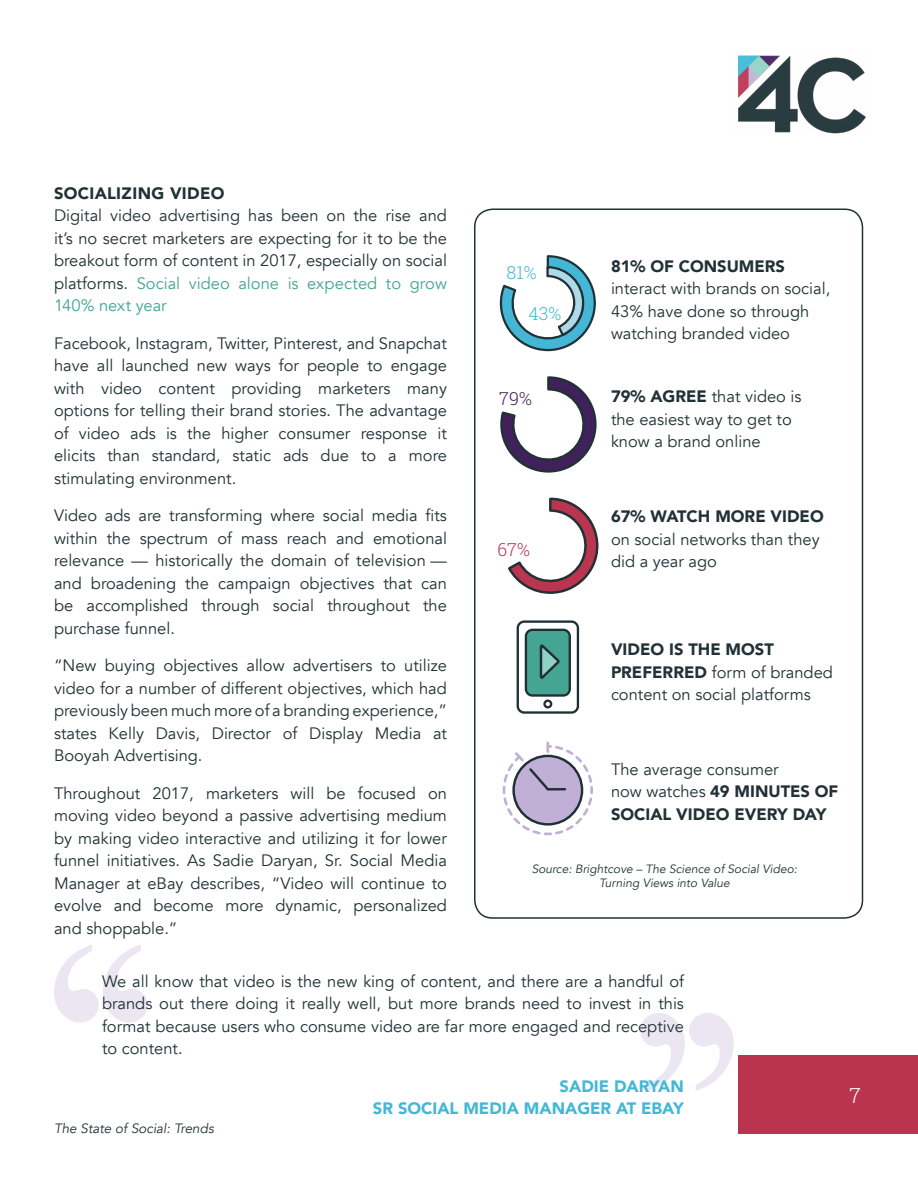
<style>
.page{position:relative;width:918px;height:1188px;background:#fff}
.page>*{position:absolute;margin:0;border:0;box-sizing:border-box;transform-origin:0 0}
.t1{font:300 21px "Roboto Slab";color:#fff}
.t2{font:300 18px "Roboto Slab";color:#42b8d6}
.t3{font:300 18px "Roboto Slab";color:#43215b}
.t4{font:300 18px "Roboto Slab";color:#ba3450}
.t5{font:16.5px/22.5px "Avenir";color:#213135;text-align:justify}
.t6{font:900 16.5px/22.5px "Avenir";color:#213135}
.t7{font:900 16.5px/22.5px "Avenir";color:#42b8d6;text-align:right}
.t8{font:900 16.5px "Avenir";letter-spacing:.02em;color:#213135}
.t9{font:italic 13.5px "Avenir";color:#213135}
.t10{font:italic 12px/14.4px "Avenir";color:#213135;text-align:center}
.s1{color:#43a592}
.s2{font-weight:900}
.s3{font-weight:400}
</style>
<div class="page">
<img style="left:738px;top:55px;width:128px;height:79px">
<div style="left:739px;top:1055px;width:179px;height:79px;background:#ba3450"></div>
<div style="left:474px;top:208px;width:389px;height:711px;border:2px solid #213135;border-radius:18px"></div>
<svg style="left:499px;top:255px;width:97px;height:97px"></svg>
<svg style="left:500px;top:376px;width:97px;height:97px"></svg>
<svg style="left:508px;top:497px;width:91px;height:97px"></svg>
<svg style="left:517px;top:620px;width:62px;height:94px"></svg>
<svg style="left:502px;top:743px;width:91px;height:93px"></svg>
<svg style="left:54px;top:945px;width:94px;height:78px"></svg>
<svg style="left:640px;top:1013px;width:94px;height:78px"></svg>
<p class="t8" style="left:54px;top:179px;width:172px">SOCIALIZING VIDEO</p>
<p class="t5" style="left:54px;top:205px;width:395px">Digital video advertising has been on the rise and it’s no secret marketers are expecting for it to be the breakout form of content in 2017, especially on social platforms. <span class="s1">Social video alone is expected to grow 140% next year</span></p>
<p class="t5" style="left:54px;top:332px;width:395px">Facebook, Instagram, Twitter, Pinterest, and Snapchat have all launched new ways for people to engage with video content providing marketers many options for telling their brand stories. The advantage of video ads is the higher consumer response it elicits than standard, static ads due to a more stimulating environment.</p>
<p class="t5" style="left:54px;top:505px;width:395px">Video ads are transforming where social media fits within the spectrum of mass reach and emotional relevance — historically the domain of television — and broadening the campaign objectives that can be accomplished through social throughout the purchase funnel.</p>
<p class="t5" style="left:54px;top:655px;width:395px">“New buying objectives allow advertisers to utilize video for a number of different objectives, which had previously been much more of a branding experience,” states Kelly Davis, Director of Display Media at Booyah Advertising.</p>
<p class="t5" style="left:54px;top:782px;width:395px">Throughout 2017, marketers will be focused on moving video beyond a passive advertising medium by making video interactive and utilizing it for lower funnel initiatives. As Sadie Daryan, Sr. Social Media Manager at eBay describes, “Video will continue to evolve and become more dynamic, personalized and shoppable.”</p>
<p class="t2" style="left:507px;top:260px;width:32px">81%</p>
<p class="t2" style="left:529px;top:301px;width:34px">43%</p>
<p class="t6" style="left:611px;top:254px;width:176px">81% OF CONSUMERS</p>
<p class="t5" style="left:611px;top:277px;width:221px;text-align:left">interact with brands on social,<br>43% have done so through watching branded video</p>
<p class="t3" style="left:499px;top:386px;width:34px">79%</p>
<p class="t5" style="left:611px;top:386px;width:192px;text-align:left"><span class="s2">79% AGREE</span> that video is the easiest way to get to know a brand online</p>
<p class="t4" style="left:497px;top:537px;width:34px">67%</p>
<p class="t6" style="left:611px;top:505px;width:214px">67% WATCH MORE VIDEO</p>
<p class="t5" style="left:611px;top:528px;width:210px">on social networks than they did a year ago</p>
<p class="t5" style="left:611px;top:638px;width:223px;text-align:left"><span class="s2">VIDEO IS THE MOST<br>PREFERRED</span> form of branded content on social platforms</p>
<p class="t6" style="left:611px;top:757px;width:229px"><span class="s3">The average consumer<br>now watches</span> 49 MINUTES OF<br>SOCIAL VIDEO EVERY DAY</p>
<p class="t10" style="left:532px;top:862px;width:267px">Source: Brightcove – The Science of Social Video:<br>Turning Views into Value</p>
<p class="t5" style="left:102px;top:970px;width:584px">We all know that video is the new king of content, and there are a handful of brands out there doing it really well, but more brands need to invest in this format because users who consume video are far more engaged and receptive to content.</p>
<p class="t7" style="left:373px;top:1074px;width:313px">SADIE DARYAN<br>SR SOCIAL MEDIA MANAGER AT EBAY</p>
<p class="t9" style="left:54px;top:1120px;width:161px">The State of Social: Trends</p>
<p class="t1" style="left:849px;top:1081px;width:13px">7</p>
</div>
